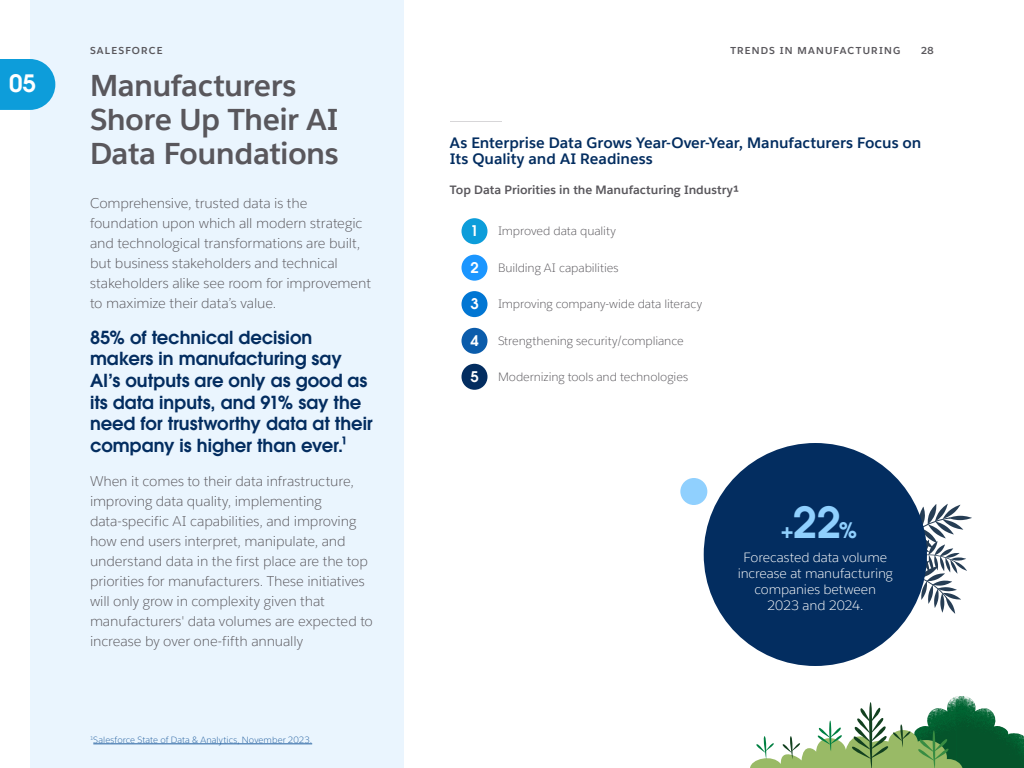
<style>
.page{position:relative;width:1024px;height:768px;background:#fff}
.page>*{position:absolute;margin:0;border:0;box-sizing:border-box;transform-origin:0 0}
.t1{font:700 30px/34px "Salesforce Sans";letter-spacing:-.02em;color:#59575c}
.t2{font:24px "Avant Garde For Salesforce Dm";color:#fff}
.t3{font:21.4px "Avant Garde For Salesforce Dm";color:#90d0fe}
.t4{font:18px/21.6px "Avant Garde For Salesforce Dm";color:#032d60}
.t5{font:700 15px/16px "Salesforce Sans";letter-spacing:-.005em;color:#032d60}
.t6{font:14.7px "Avant Garde For Salesforce Dm";color:#fff}
.t7{font:300 14px/20px "Salesforce Sans";letter-spacing:-.01em;color:#59575c}
.t8{font:300 13.4px/16.1px "Salesforce Sans";letter-spacing:-.01em;color:#fff;text-align:center}
.t9{font:300 12px "Salesforce Sans";letter-spacing:-.01em;color:#59575c}
.t10{font:700 12px "Salesforce Sans";letter-spacing:-.005em;color:#59575c}
.t11{font:700 10px "Salesforce Sans";letter-spacing:.12em;color:#59575c}
.t12{font:300 9px "Salesforce Sans";letter-spacing:.005em;color:#215e9e}
.s1{font-size:42.8px}
</style>
<div class="page">
<div style="left:30px;top:0;width:374px;height:768px;background:#eaf5fe"></div>
<svg style="left:948px;top:516px;width:24px;height:4px"></svg>
<svg style="left:910px;top:504px;width:57px;height:110px"></svg>
<div style="left:704px;top:443px;width:223px;height:223px;background:#032d60;border-radius:50%"></div>
<div style="left:680px;top:478px;width:27px;height:27px;background:#90d0fe;border-radius:50%"></div>
<svg style="left:0;top:59px;width:55px;height:51px;background:#22a5dd"></svg>
<hr style="left:93px;top:744px;width:219px;height:1px;background:#215e9e">
<hr style="left:450px;top:121px;width:52px;height:1px;background:#7a787d">
<img style="left:949px;top:696px;width:7px;height:6px">
<img style="left:956px;top:696px;width:68px;height:72px">
<svg style="left:750px;top:702px;width:213px;height:66px"></svg>
<div style="left:462px;top:218px;width:26px;height:26px;background:#0d9dda;border-radius:50%"></div>
<div style="left:462px;top:255px;width:26px;height:26px;background:#1b96ff;border-radius:50%"></div>
<div style="left:462px;top:291px;width:26px;height:26px;background:#0176d3;border-radius:50%"></div>
<div style="left:462px;top:328px;width:26px;height:26px;background:#0b5cab;border-radius:50%"></div>
<div style="left:462px;top:364px;width:26px;height:26px;background:#032d60;border-radius:50%"></div>
<h2 class="t2" style="left:9px;top:68px;width:28px">05</h2>
<p class="t11" style="left:90px;top:44px;width:74px">SALESFORCE</p>
<p class="t11" style="left:730px;top:44px;width:172px">TRENDS IN MANUFACTURING</p>
<p class="t11" style="left:921px;top:44px;width:14px">28</p>
<h1 class="t1" style="left:90px;top:68px;width:250px">Manufacturers<br>Shore Up Their AI<br>Data Foundations</h1>
<p class="t5" style="left:450px;top:135px;width:473px">As Enterprise Data Grows Year-Over-Year, Manufacturers Focus on<br>Its Quality and AI Readiness</p>
<p class="t7" style="left:90px;top:193px;width:283px">Comprehensive, trusted data is the foundation upon which all modern strategic and technological transformations are built, but business stakeholders and technical stakeholders alike see room for improvement to maximize their data’s value.</p>
<p class="t4" style="left:90px;top:326px;width:284px">85% of technical decision makers in manufacturing say<br>AI’s outputs are only as good as its data inputs, and 91% say the need for trustworthy data at their company is higher than ever.¹</p>
<p class="t7" style="left:90px;top:471px;width:284px">When it comes to their data infrastructure, improving data quality, implementing data-specific AI capabilities, and improving how end users interpret, manipulate, and understand data in the first place are the top priorities for manufacturers. These initiatives will only grow in complexity given that manufacturers' data volumes are expected to increase by over one-fifth annually</p>
<p class="t12" style="left:90px;top:734px;width:224px"><sup>1</sup>Salesforce State of Data &amp; Analytics, November 2023.</p>
<p class="t10" style="left:450px;top:182px;width:291px">Top Data Priorities in the Manufacturing Industry1</p>
<p class="t6" style="left:470px;top:221px;width:10px">1</p>
<p class="t6" style="left:470px;top:258px;width:10px">2</p>
<p class="t6" style="left:470px;top:294px;width:10px">3</p>
<p class="t6" style="left:470px;top:331px;width:10px">4</p>
<p class="t6" style="left:470px;top:367px;width:10px">5</p>
<p class="t9" style="left:498px;top:224px;width:119px">Improved data quality</p>
<p class="t9" style="left:498px;top:260px;width:122px">Building AI capabilities</p>
<p class="t9" style="left:498px;top:296px;width:206px">Improving company-wide data literacy</p>
<p class="t9" style="left:498px;top:333px;width:187px">Strengthening security/compliance</p>
<p class="t9" style="left:498px;top:369px;width:192px">Modernizing tools and technologies</p>
<h3 class="t3" style="left:781px;top:516px;width:78px">+<span class="s1">22</span>%</h3>
<p class="t8" style="left:738px;top:549px;width:157px">Forecasted data volume increase at manufacturing companies between<br>2023 and 2024.</p>
</div>
